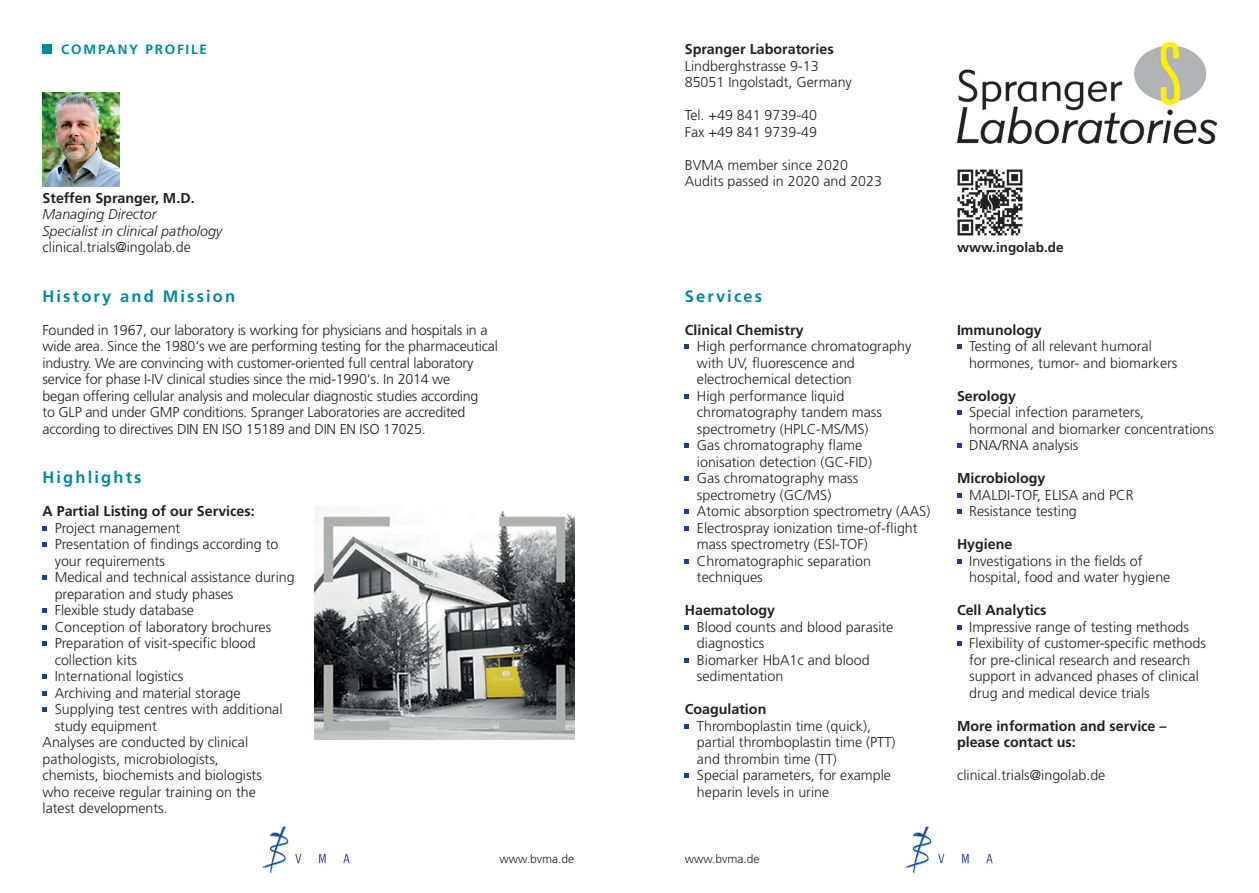
<style>
.page{position:relative;width:1259px;height:893px;background:#fff}
.page>*{position:absolute;margin:0;border:0;box-sizing:border-box;transform-origin:0 0}
.t1{font:700 16.5px "Frutiger";letter-spacing:.13em;color:#008b98}
.t2{font:300 14.25px/16.5px "Frutiger";color:#231f20}
.t3{font:700 14.25px/16.5px "Frutiger";color:#231f20}
.t4{font:italic 300 14.25px/16.5px "Frutiger";color:#231f20}
.t5{font:700 13.5px "Frutiger";letter-spacing:.13em;color:#008b98}
.t6{font:700 13.5px "Frutiger";color:#231f20}
.t7{font:300 12px "Frutiger";color:#231f20}
</style>
<div class="page">
<div style="left:43px;top:45px;width:9px;height:9px;background:#008b98"></div>
<img style="left:261px;top:826px;width:89px;height:48px">
<img style="left:904px;top:826px;width:89px;height:48px">
<img style="left:957px;top:170px;width:66px;height:66px">
<img style="left:957px;top:43px;width:259px;height:101px">
<svg style="left:685px;top:344px;width:4px;height:5px"></svg>
<svg style="left:685px;top:394px;width:4px;height:4px"></svg>
<svg style="left:685px;top:443px;width:4px;height:5px"></svg>
<svg style="left:685px;top:476px;width:4px;height:5px"></svg>
<svg style="left:685px;top:509px;width:4px;height:5px"></svg>
<svg style="left:685px;top:526px;width:4px;height:4px"></svg>
<svg style="left:685px;top:559px;width:4px;height:4px"></svg>
<svg style="left:685px;top:625px;width:4px;height:4px"></svg>
<svg style="left:685px;top:658px;width:4px;height:4px"></svg>
<svg style="left:685px;top:724px;width:4px;height:4px"></svg>
<svg style="left:685px;top:773px;width:4px;height:5px"></svg>
<svg style="left:957px;top:344px;width:4px;height:5px"></svg>
<svg style="left:957px;top:410px;width:4px;height:5px"></svg>
<svg style="left:957px;top:443px;width:4px;height:5px"></svg>
<svg style="left:957px;top:493px;width:4px;height:4px"></svg>
<svg style="left:957px;top:509px;width:4px;height:5px"></svg>
<svg style="left:957px;top:559px;width:4px;height:4px"></svg>
<svg style="left:957px;top:625px;width:4px;height:4px"></svg>
<svg style="left:957px;top:641px;width:4px;height:5px"></svg>
<img style="left:315px;top:506px;width:259px;height:233px">
<svg style="left:43px;top:526px;width:4px;height:4px"></svg>
<svg style="left:43px;top:542px;width:4px;height:5px"></svg>
<svg style="left:43px;top:575px;width:4px;height:5px"></svg>
<svg style="left:43px;top:608px;width:4px;height:5px"></svg>
<svg style="left:43px;top:625px;width:4px;height:4px"></svg>
<svg style="left:43px;top:641px;width:4px;height:5px"></svg>
<svg style="left:43px;top:674px;width:4px;height:5px"></svg>
<svg style="left:43px;top:691px;width:4px;height:4px"></svg>
<svg style="left:43px;top:707px;width:4px;height:5px"></svg>
<img style="left:43px;top:92px;width:76px;height:94px">
<p class="t5" style="left:61px;top:41px;width:147px">COMPANY PROFILE</p>
<p class="t3" style="left:43px;top:189px;width:154px">Steffen Spranger, M.D.</p>
<p class="t4" style="left:43px;top:206px;width:181px">Managing Director<br>Specialist in clinical pathology</p>
<p class="t2" style="left:43px;top:239px;width:150px">clinical.trials@ingolab.de</p>
<p class="t3" style="left:685px;top:41px;width:150px">Spranger Laboratories</p>
<p class="t2" style="left:685px;top:57px;width:169px">Lindberghstrasse 9-13<br>85051 Ingolstadt, Germany</p>
<p class="t2" style="left:685px;top:107px;width:134px">Tel. +49 841 9739-40<br>Fax +49 841 9739-49</p>
<p class="t2" style="left:685px;top:156px;width:199px">BVMA member since 2020<br>Audits passed in 2020 and 2023</p>
<p class="t1" style="left:43px;top:286px;width:194px">History and Mission</p>
<p class="t1" style="left:685px;top:286px;width:79px">Services</p>
<p class="t2" style="left:43px;top:321px;width:457px">Founded in 1967, our laboratory is working for physicians and hospitals in a wide area. Since the 1980‘s we are performing testing for the pharmaceutical industry. We are convincing with customer-oriented full central laboratory service for phase I-IV clinical studies since the mid-1990‘s. In 2014 we<br>began offering cellular analysis and molecular diagnostic studies according<br>to GLP and under GMP conditions. Spranger Laboratories are accredited according to directives DIN EN ISO 15189 and DIN EN ISO 17025.</p>
<p class="t1" style="left:43px;top:468px;width:101px">Highlights</p>
<p class="t3" style="left:43px;top:503px;width:214px">A Partial Listing of our Services:</p>
<p class="t2" style="left:55px;top:519px;width:127px">Project management</p>
<p class="t2" style="left:55px;top:536px;width:225px">Presentation of findings according to</p>
<p class="t2" style="left:55px;top:552px;width:112px">your requirements</p>
<p class="t2" style="left:55px;top:569px;width:241px">Medical and technical assistance during</p>
<p class="t2" style="left:55px;top:585px;width:180px">preparation and study phases</p>
<p class="t2" style="left:55px;top:602px;width:141px">Flexible study database</p>
<p class="t2" style="left:55px;top:618px;width:218px">Conception of laboratory brochures</p>
<p class="t2" style="left:55px;top:635px;width:202px">Preparation of visit-specific blood</p>
<p class="t2" style="left:55px;top:651px;width:84px">collection kits</p>
<p class="t2" style="left:55px;top:668px;width:130px">International logistics</p>
<p class="t2" style="left:55px;top:684px;width:187px">Archiving and material storage</p>
<p class="t2" style="left:55px;top:701px;width:229px">Supplying test centres with additional</p>
<p class="t2" style="left:55px;top:717px;width:104px">study equipment</p>
<p class="t2" style="left:43px;top:734px;width:207px">Analyses are conducted by clinical</p>
<p class="t2" style="left:43px;top:750px;width:178px">pathologists, microbiologists,</p>
<p class="t2" style="left:43px;top:767px;width:221px">chemists, biochemists and biologists</p>
<p class="t2" style="left:43px;top:783px;width:215px">who receive regular training on the</p>
<p class="t2" style="left:43px;top:800px;width:127px">latest developments.</p>
<p class="t3" style="left:685px;top:321px;width:120px">Clinical Chemistry</p>
<p class="t2" style="left:697px;top:338px;width:235px">High performance chromatography with UV, fluorescence and electrochemical detection<br>High performance liquid chromatography tandem mass spectrometry (HPLC-MS/MS)<br>Gas chromatography flame<br>ionisation detection (GC-FID)<br>Gas chromatography mass spectrometry (GC/MS)<br>Atomic absorption spectrometry (AAS)<br>Electrospray ionization time-of-flight mass spectrometry (ESI-TOF)<br>Chromatographic separation techniques</p>
<p class="t3" style="left:685px;top:602px;width:92px">Haematology</p>
<p class="t2" style="left:697px;top:618px;width:198px">Blood counts and blood parasite diagnostics<br>Biomarker HbA1c and blood sedimentation</p>
<p class="t3" style="left:685px;top:701px;width:83px">Coagulation</p>
<p class="t2" style="left:697px;top:717px;width:200px">Thromboplastin time (quick), partial thromboplastin time (PTT) and thrombin time (TT)<br>Special parameters, for example heparin levels in urine</p>
<p class="t7" style="left:499px;top:852px;width:76px">www.bvma.de</p>
<p class="t7" style="left:685px;top:852px;width:76px">www.bvma.de</p>
<p class="t6" style="left:957px;top:239px;width:108px">www.ingolab.de</p>
<p class="t3" style="left:957px;top:321px;width:86px">Immunology</p>
<p class="t2" style="left:969px;top:338px;width:210px">Testing of all relevant humoral hormones, tumor- and biomarkers</p>
<p class="t3" style="left:957px;top:387px;width:61px">Serology</p>
<p class="t2" style="left:969px;top:404px;width:246px">Special infection parameters,<br>hormonal and biomarker concentrations<br>DNA/RNA analysis</p>
<p class="t3" style="left:957px;top:470px;width:90px">Microbiology</p>
<p class="t2" style="left:969px;top:486px;width:166px">MALDI-TOF, ELISA and PCR<br>Resistance testing</p>
<p class="t3" style="left:957px;top:536px;width:57px">Hygiene</p>
<p class="t2" style="left:969px;top:552px;width:203px">Investigations in the fields of hospital, food and water hygiene</p>
<p class="t3" style="left:957px;top:602px;width:91px">Cell Analytics</p>
<p class="t2" style="left:969px;top:618px;width:238px">Impressive range of testing methods Flexibility of customer-specific methods for pre-clinical research and research support in advanced phases of clinical drug and medical device trials</p>
<p class="t3" style="left:957px;top:717px;width:211px">More information and service – please contact us:</p>
<p class="t2" style="left:957px;top:767px;width:150px">clinical.trials@ingolab.de</p>
</div>
